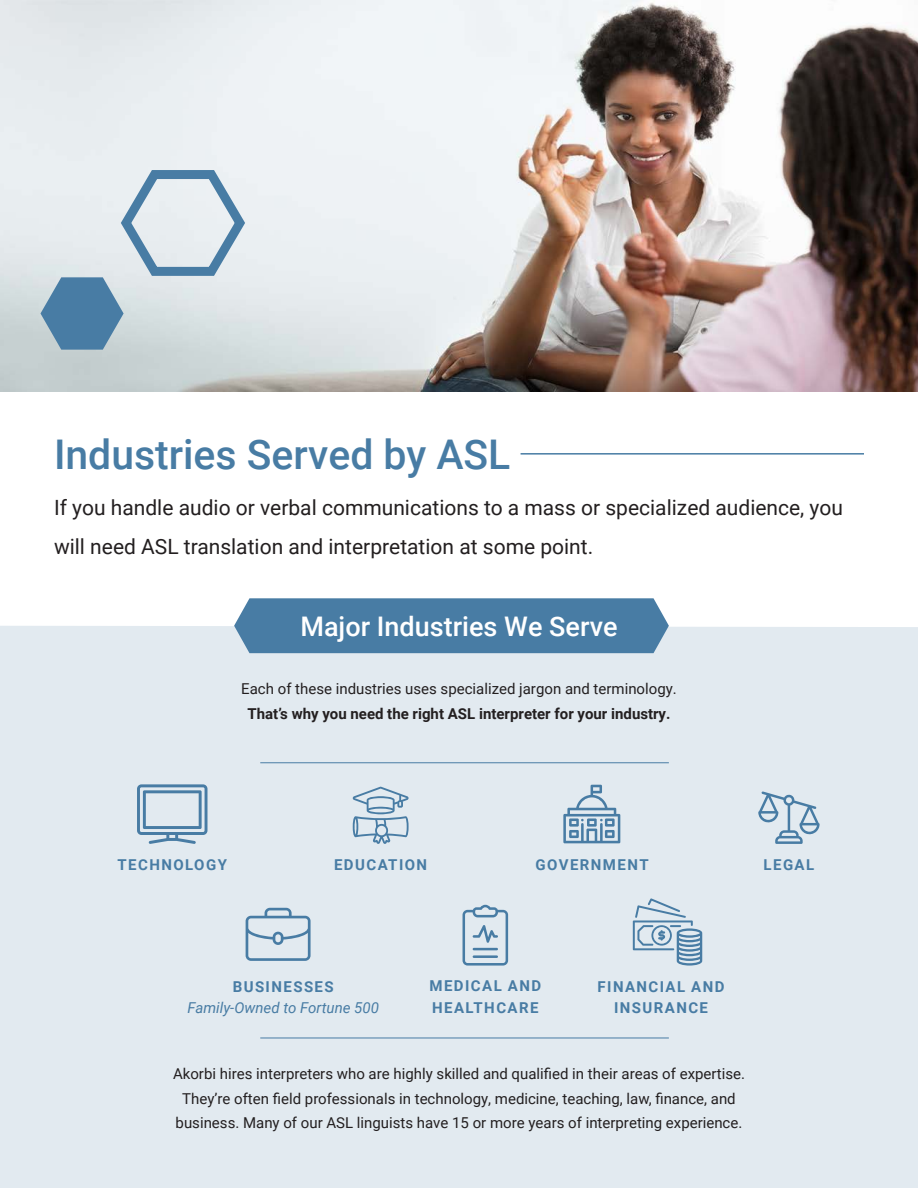
<style>
.page{position:relative;width:918px;height:1188px;background:#fff}
.page>*{position:absolute;margin:0;border:0;box-sizing:border-box;transform-origin:0 0}
.t1{font:500 40.95px "Roboto";color:#487ca4}
.t2{font:500 27px "Roboto";color:#fff}
.t3{font:21px/39.6px "Roboto";color:#231f20}
.t4{font:15px/24.6px "Roboto";color:#231f20;text-align:center}
.t5{font:700 15px "Roboto";letter-spacing:.095em;color:#487ca4}
.t6{font:700 15px "Roboto";color:#231f20}
.t7{font:italic 15px "Roboto";color:#487ca4}
</style>
<div class="page">
<hr style="left:521px;top:453px;width:343px;height:2px;background:#487ca4">
<div style="left:0;top:626px;width:918px;height:562px;background:#e2eaf0"></div>
<svg style="left:633px;top:898px;width:69px;height:68px;background:#b9ccdb"></svg>
<svg style="left:246px;top:908px;width:65px;height:53px;background:#bccfdd"></svg>
<svg style="left:463px;top:905px;width:45px;height:61px;background:#b6cada"></svg>
<svg style="left:137px;top:784px;width:70px;height:60px;background:#b0c6d7"></svg>
<svg style="left:563px;top:785px;width:57px;height:58px;background:#a9c1d4"></svg>
<svg style="left:758px;top:791px;width:62px;height:53px;background:#bacedc"></svg>
<svg style="left:353px;top:787px;width:56px;height:57px;background:#bacddc"></svg>
<div style="left:234px;top:598px;width:435px;height:55px;background:#487ca4"></div>
<hr style="left:260px;top:763px;width:409px;height:1px;background:#487ca4">
<hr style="left:260px;top:1038px;width:409px;height:1px;background:#487ca4">
<img style="left:0;top:0;width:918px;height:391px">
<svg style="left:41px;top:166px;width:209px;height:184px;background:#c4d3dd"></svg>
<p class="t1" style="left:54px;top:426px;width:458px">Industries Served by ASL</p>
<p class="t3" style="left:54px;top:487px;width:791px">If you handle audio or verbal communications to a mass or specialized audience, you will need ASL translation and interpretation at some point.</p>
<p class="t2" style="left:300px;top:607px;width:319px">Major Industries We Serve</p>
<p class="t4" style="left:241px;top:676px;width:437px">Each of these industries uses specialized jargon and terminology.</p>
<p class="t6" style="left:248px;top:703px;width:425px">That’s why you need the right ASL interpreter for your industry.</p>
<p class="t5" style="left:118px;top:854px;width:111px">TECHNOLOGY</p>
<p class="t5" style="left:334px;top:854px;width:95px">EDUCATION</p>
<p class="t5" style="left:536px;top:854px;width:115px">GOVERNMENT</p>
<p class="t5" style="left:764px;top:854px;width:52px">LEGAL</p>
<p class="t5" style="left:233px;top:976px;width:103px">BUSINESSES</p>
<p class="t7" style="left:187px;top:997px;width:193px">Family-Owned to Fortune 500</p>
<p class="t5" style="left:430px;top:975px;width:113px">MEDICAL AND</p>
<p class="t5" style="left:432px;top:997px;width:108px">HEALTHCARE</p>
<p class="t5" style="left:598px;top:976px;width:129px">FINANCIAL AND</p>
<p class="t5" style="left:614px;top:998px;width:95px">INSURANCE</p>
<p class="t4" style="left:173px;top:1061px;width:573px">Akorbi hires interpreters who are highly skilled and qualified in their areas of expertise.<br>They’re often field professionals in technology, medicine, teaching, law, finance, and business. Many of our ASL linguists have 15 or more years of interpreting experience.</p>
</div>
